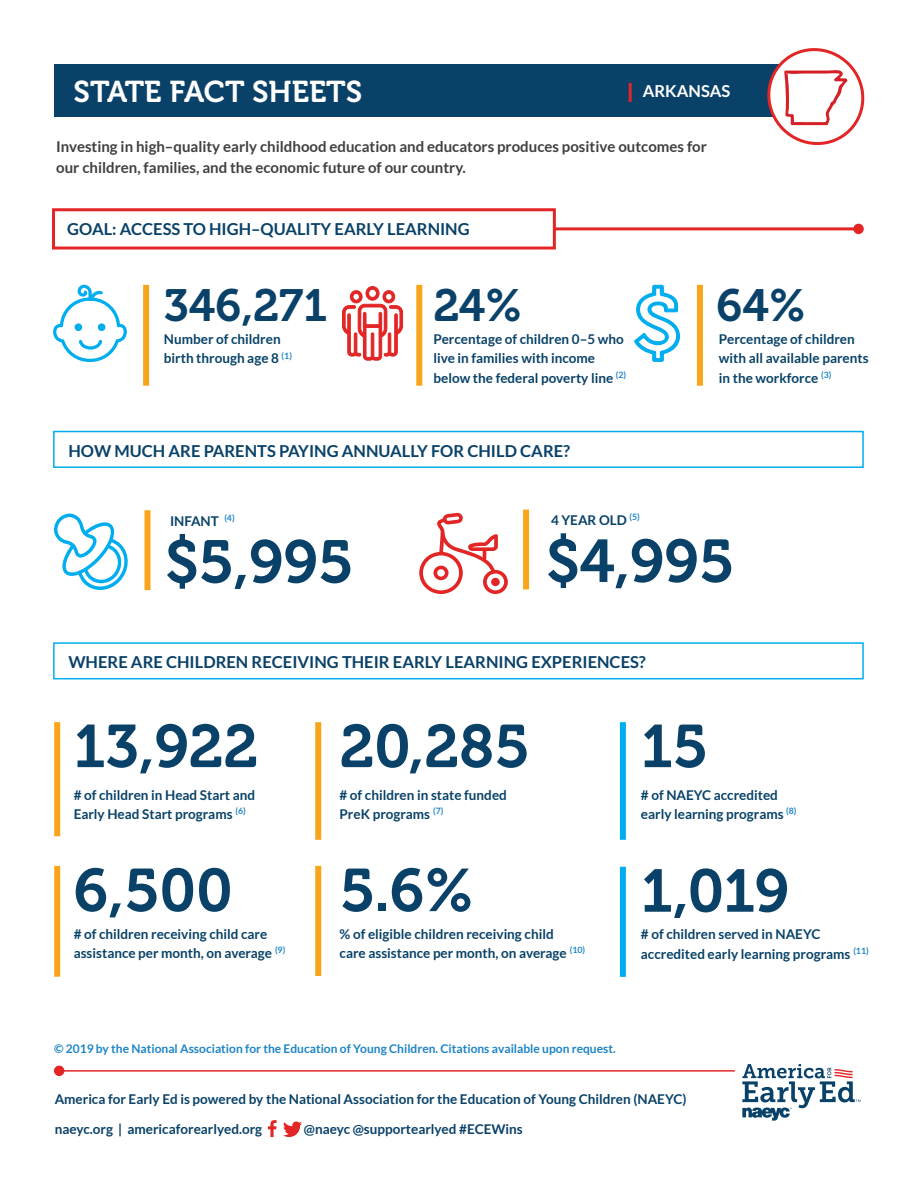
<style>
.page{position:relative;width:918px;height:1188px;background:#fff}
.page>*{position:absolute;margin:0;border:0;box-sizing:border-box;transform-origin:0 0}
.t1{font:60px "Museo 700";color:#094168}
.t2{font:45px "Museo 700";color:#094168}
.t3{font:30px "Museo 700";color:#fff}
.t4{font:700 16.5px "Lato";color:#094168}
.t5{font:700 16.5px "Lato";color:#fff}
.t6{font:700 15px/21px "Lato";color:#413f41}
.t7{font:700 13.5px/19.5px "Lato";color:#084268}
.t8{font:700 13.5px "Lato";color:#094168}
.t9{font:700 12px "Lato";color:#1d84c6}
</style>
<div class="page">
<div style="left:54px;top:65px;width:760px;height:52px;background:#094168"></div>
<div style="left:53px;top:642px;width:811px;height:37px;border:2px solid #00aeef"></div>
<div style="left:53px;top:431px;width:811px;height:37px;border:2px solid #00aeef"></div>
<hr style="left:54px;top:227px;width:805px;height:3px;background:#e22525">
<div style="left:853px;top:224px;width:11px;height:10px;background:#e22525;border-radius:50%"></div>
<div style="left:52px;top:208px;width:504px;height:42px;background:#fff;border:3px solid #e22525"></div>
<div style="left:620px;top:722px;width:6px;height:118px;background:#00aeef"></div>
<div style="left:315px;top:722px;width:6px;height:118px;background:#f9a51b"></div>
<div style="left:315px;top:866px;width:6px;height:110px;background:#f9a51b"></div>
<div style="left:145px;top:510px;width:6px;height:80px;background:#f9a51b"></div>
<div style="left:143px;top:285px;width:6px;height:101px;background:#f9a51b"></div>
<div style="left:416px;top:285px;width:6px;height:101px;background:#f9a51b"></div>
<div style="left:697px;top:285px;width:6px;height:101px;background:#f9a51b"></div>
<div style="left:523px;top:510px;width:6px;height:79px;background:#f9a51b"></div>
<hr style="left:629px;top:83px;width:3px;height:19px;background:#e22525">
<div style="left:54px;top:722px;width:6px;height:114px;background:#f9a51b"></div>
<div style="left:54px;top:866px;width:6px;height:111px;background:#f9a51b"></div>
<div style="left:620px;top:867px;width:6px;height:110px;background:#00aeef"></div>
<svg style="left:342px;top:286px;width:61px;height:75px"></svg>
<svg style="left:742px;top:1064px;width:119px;height:57px"></svg>
<svg style="left:53px;top:285px;width:74px;height:77px"></svg>
<svg style="left:634px;top:284px;width:47px;height:78px"></svg>
<hr style="left:62px;top:1070px;width:673px;height:2px;background:#e22525">
<div style="left:54px;top:1066px;width:10px;height:10px;background:#e22525;border-radius:50%"></div>
<svg style="left:54px;top:514px;width:74px;height:76px"></svg>
<svg style="left:419px;top:513px;width:89px;height:81px"></svg>
<div style="left:491px;top:578px;width:9px;height:8px;background:#e22525;border-radius:50%"></div>
<svg style="left:268px;top:1120px;width:9px;height:17px"></svg>
<svg style="left:283px;top:1121px;width:19px;height:16px"></svg>
<svg style="left:760px;top:48px;width:105px;height:97px"></svg>
<h3 class="t3" style="left:74px;top:75px;width:290px">STATE FACT SHEETS</h3>
<p class="t5" style="left:643px;top:82px;width:89px">ARKANSAS</p>
<p class="t6" style="left:56px;top:136px;width:652px">Investing in high–quality early childhood education and educators produces positive outcomes for our children, families, and the economic future of our country.</p>
<p class="t4" style="left:67px;top:220px;width:404px">GOAL: ACCESS TO HIGH–QUALITY EARLY LEARNING</p>
<h2 class="t2" style="left:164px;top:280px;width:165px">346,271</h2>
<h2 class="t2" style="left:433px;top:280px;width:90px">24%</h2>
<h2 class="t2" style="left:717px;top:280px;width:91px">64%</h2>
<p class="t7" style="left:164px;top:329px;width:130px">Number of children birth through age 8 <sup>(1)</sup></p>
<p class="t7" style="left:719px;top:329px;width:151px">Percentage of children with all available parents in the workforce <sup>(3)</sup></p>
<p class="t7" style="left:433px;top:329px;width:194px">Percentage of children 0–5 who live in families with income below the federal poverty line <sup>(2)</sup></p>
<p class="t4" style="left:68px;top:441px;width:503px">HOW MUCH ARE PARENTS PAYING ANNUALLY FOR CHILD CARE?</p>
<p class="t7" style="left:170px;top:511px;width:66px">INFANT <sup>(4)</sup></p>
<h1 class="t1" style="left:165px;top:529px;width:190px">$5,995</h1>
<p class="t7" style="left:551px;top:510px;width:90px">4 YEAR OLD <sup>(5)</sup></p>
<h1 class="t1" style="left:546px;top:528px;width:190px">$4,995</h1>
<p class="t4" style="left:68px;top:653px;width:579px">WHERE ARE CHILDREN RECEIVING THEIR EARLY LEARNING EXPERIENCES?</p>
<h1 class="t1" style="left:74px;top:713px;width:186px">13,922</h1>
<p class="t7" style="left:74px;top:785px;width:183px"># of children in Head Start and<br>Early Head Start programs <sup>(6)</sup></p>
<h1 class="t1" style="left:340px;top:713px;width:192px">20,285</h1>
<h1 class="t1" style="left:641px;top:713px;width:69px">15</h1>
<p class="t7" style="left:340px;top:785px;width:169px"># of children in state funded<br>PreK programs <sup>(7)</sup></p>
<p class="t7" style="left:641px;top:785px;width:157px"># of NAEYC accredited early learning programs <sup>(8)</sup></p>
<h1 class="t1" style="left:74px;top:857px;width:161px">6,500</h1>
<h1 class="t1" style="left:641px;top:858px;width:150px">1,019</h1>
<h1 class="t1" style="left:340px;top:857px;width:136px">5.6%</h1>
<p class="t7" style="left:74px;top:924px;width:213px"># of children receiving child care assistance per month, on average <sup>(9)</sup></p>
<p class="t7" style="left:641px;top:924px;width:229px"># of children served in NAEYC accredited early learning programs <sup>(11)</sup></p>
<p class="t7" style="left:340px;top:924px;width:247px">% of eligible children receiving child<br>care assistance per month, on average <sup>(10)</sup></p>
<p class="t9" style="left:54px;top:1041px;width:563px">© 2019 by the National Association for the Education of Young Children. Citations available upon request.</p>
<p class="t8" style="left:55px;top:1091px;width:633px">America for Early Ed is powered by the National Association for the Education of Young Children (NAEYC)</p>
<p class="t8" style="left:55px;top:1121px;width:209px">naeyc.org | americaforearlyed.org</p>
<p class="t8" style="left:304px;top:1121px;width:220px">@naeyc @supportearlyed #ECEWins</p>
</div>
